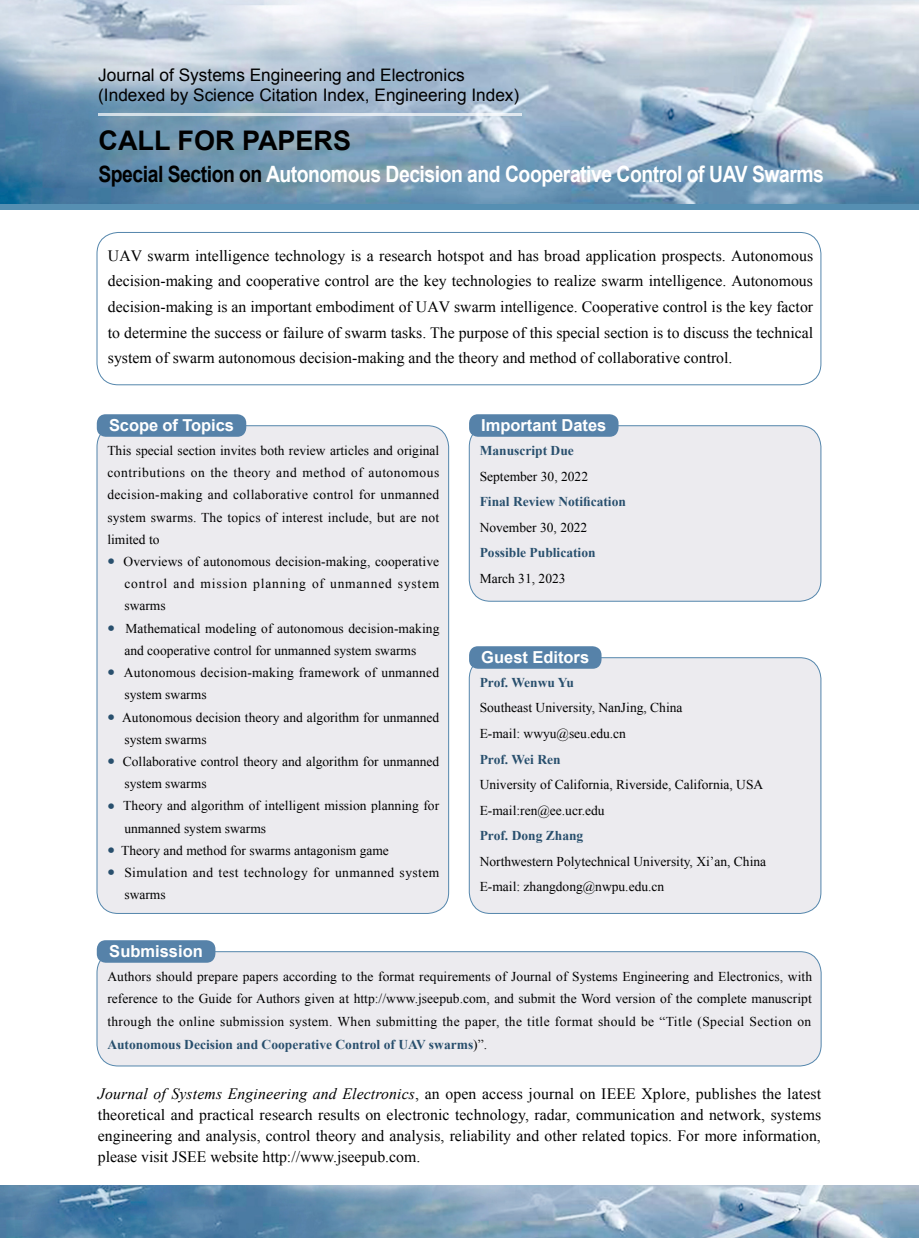
<style>
.page{position:relative;width:919px;height:1238px;background:#fff}
.page>*{position:absolute;margin:0;border:0;box-sizing:border-box;transform-origin:0 0}
.t1{font:700 27px "Arial";color:#000}
.t2{font:700 22.5px "Arial";letter-spacing:-.025em;color:#fff;scale:.86 1}
.t3{font:17.25px/20.7px "Arial";color:#000}
.t4{font:700 16.5px "Arial";letter-spacing:-.005em;color:#fff}
.t5{font:15.75px/25.5px "Times New Roman";color:#000;text-align:justify}
.t6{font:13.5px/22.2px "Times New Roman";color:#000}
.t7{font:700 13.5px "Times New Roman";color:#284f6d}
.t8{font:13.5px/22.2px "Times New Roman";letter-spacing:.03em;color:#000}
.s1{color:#000}
.s2{font-family:"Adobe Song Std";font-weight:300;font-size:7.5px;color:#284f6d}
.s3{font-weight:700;color:#284f6d}
.s4{font-style:italic}
</style>
<div class="page">
<img style="left:0;top:0;width:918px;height:204px">
<img style="left:0;top:1185px;width:918px;height:52px">
<div style="left:97px;top:232px;width:724px;height:153px;border:1px solid #5486ac;border-radius:21px"></div>
<div style="left:97px;top:425px;width:351px;height:488px;background:#ecebef;border-radius:21px"></div>
<div style="left:97px;top:414px;width:149px;height:23px;background:#5682a9;border-radius:9px"></div>
<div style="left:469px;top:425px;width:351px;height:176px;background:#ecebef;border-radius:21px"></div>
<div style="left:469px;top:425px;width:352px;height:176px;border:1px solid #5486ac;border-radius:21px"></div>
<div style="left:469px;top:414px;width:149px;height:23px;background:#5682a9;border-radius:9px"></div>
<div style="left:97px;top:951px;width:724px;height:114px;background:#ecebef;border-radius:21px"></div>
<div style="left:97px;top:951px;width:724px;height:115px;border:1px solid #5486ac;border-radius:21px"></div>
<div style="left:97px;top:940px;width:118px;height:22px;background:#5682a9;border-radius:9px"></div>
<div style="left:469px;top:657px;width:351px;height:256px;background:#ecebef;border-radius:21px"></div>
<div style="left:469px;top:657px;width:352px;height:256px;border:1px solid #5486ac;border-radius:21px"></div>
<div style="left:469px;top:646px;width:132px;height:22px;background:#5682a9;border-radius:9px"></div>
<hr style="left:98px;top:113px;width:424px;height:2px;background:#fff">
<div style="left:0;top:204px;width:918px;height:6px;background:#568fb2"></div>
<p class="t3" style="left:98px;top:64px;width:422px">Journal of Systems Engineering and Electronics (Indexed by Science Citation Index, Engineering Index)</p>
<h1 class="t1" style="left:98px;top:123px;width:254px">CALL FOR PAPERS</h1>
<h2 class="t2" style="left:98px;top:159px;width:844px"><span class="s1">Special Section on</span> Autonomous Decision and Cooperative Control of UAV Swarms</h2>
<p class="t5" style="left:108px;top:243px;width:706px">UAV swarm intelligence technology is a research hotspot and has broad application prospects. Autonomous decision-making and cooperative control are the key technologies to realize swarm intelligence. Autonomous decision-making is an important embodiment of UAV swarm intelligence. Cooperative control is the key factor to determine the success or failure of swarm tasks. The purpose of this special section is to discuss the technical system of swarm autonomous decision-making and the theory and method of collaborative control.</p>
<p class="t4" style="left:109px;top:415px;width:126px">Scope of Topics</p>
<p class="t6" style="left:107px;top:439px;width:333px;text-align:justify">This special section invites both review articles and original contributions on the theory and method of autonomous decision-making and collaborative control for unmanned system swarms. The topics of interest include, but are not limited to</p>
<p class="t6" style="left:124px;top:550px;width:316px;text-align:justify;text-indent:-17px"><span class="s2">●</span> Overviews of autonomous decision-making, cooperative control and mission planning of unmanned system swarms</p>
<p class="t6" style="left:107px;top:617px;width:333px;text-align:center"><span class="s2">●</span> Mathematical modeling of autonomous decision-making and cooperative control for unmanned system swarms</p>
<p class="t6" style="left:124px;top:661px;width:316px;text-indent:-17px"><span class="s2">●</span> Autonomous decision-making framework of unmanned system swarms</p>
<p class="t6" style="left:124px;top:705px;width:316px;text-indent:-17px"><span class="s2">●</span> Autonomous decision theory and algorithm for unmanned system swarms</p>
<p class="t6" style="left:124px;top:750px;width:316px;text-indent:-17px"><span class="s2">●</span> Collaborative control theory and algorithm for unmanned system swarms</p>
<p class="t6" style="left:124px;top:794px;width:316px;text-indent:-17px"><span class="s2">●</span> Theory and algorithm of intelligent mission planning for unmanned system swarms</p>
<p class="t6" style="left:107px;top:839px;width:283px"><span class="s2">●</span> Theory and method for swarms antagonism game</p>
<p class="t8" style="left:124px;top:861px;width:316px;text-indent:-17px"><span class="s2">●</span> Simulation and test technology for unmanned system swarms</p>
<p class="t4" style="left:109px;top:940px;width:95px">Submission</p>
<p class="t4" style="left:481px;top:415px;width:126px">Important Dates</p>
<p class="t7" style="left:479px;top:441px;width:96px">Manuscript Due</p>
<p class="t6" style="left:479px;top:464px;width:110px">September 30, 2022</p>
<p class="t7" style="left:479px;top:492px;width:148px">Final Review Notification</p>
<p class="t6" style="left:479px;top:515px;width:109px">November 30, 2022</p>
<p class="t7" style="left:479px;top:543px;width:117px">Possible Publication</p>
<p class="t6" style="left:479px;top:566px;width:87px">March 31, 2023</p>
<p class="t4" style="left:481px;top:646px;width:109px">Guest Editors</p>
<p class="t7" style="left:479px;top:673px;width:96px">Prof. Wenwu Yu</p>
<p class="t6" style="left:479px;top:695px;width:204px;line-height:25.5px">Southeast University, NanJing, China<br>E-mail: wwyu@seu.edu.cn</p>
<p class="t7" style="left:479px;top:749px;width:82px">Prof. Wei Ren</p>
<p class="t6" style="left:479px;top:771px;width:285px;line-height:25.5px">University of California, Riverside, California, USA<br>E-mail:ren@ee.ucr.edu</p>
<p class="t7" style="left:479px;top:826px;width:105px">Prof. Dong Zhang</p>
<p class="t6" style="left:479px;top:848px;width:288px;line-height:25.5px">Northwestern Polytechnical University, Xi’an, China<br>E-mail: zhangdong@nwpu.edu.cn</p>
<p class="t6" style="left:107px;top:964px;width:706px;text-align:justify">Authors should prepare papers according to the format requirements of Journal of Systems Engineering and Electronics, with reference to the Guide for Authors given at http://www.jseepub.com, and submit the Word version of the complete manuscript through the online submission system. When submitting the paper, the title format should be “Title (Special Section on <span class="s3">Autonomous Decision and Cooperative Control of UAV swarms</span>)”.</p>
<p class="t5" style="left:98px;top:1082px;width:724px;line-height:21px"><span class="s4">Journal of Systems Engineering and Electronics</span>, an open access journal on IEEE Xplore, publishes the latest theoretical and practical research results on electronic technology, radar, communication and network, systems engineering and analysis, control theory and analysis, reliability and other related topics. For more information, please visit JSEE website http://www.jseepub.com.</p>
</div>
